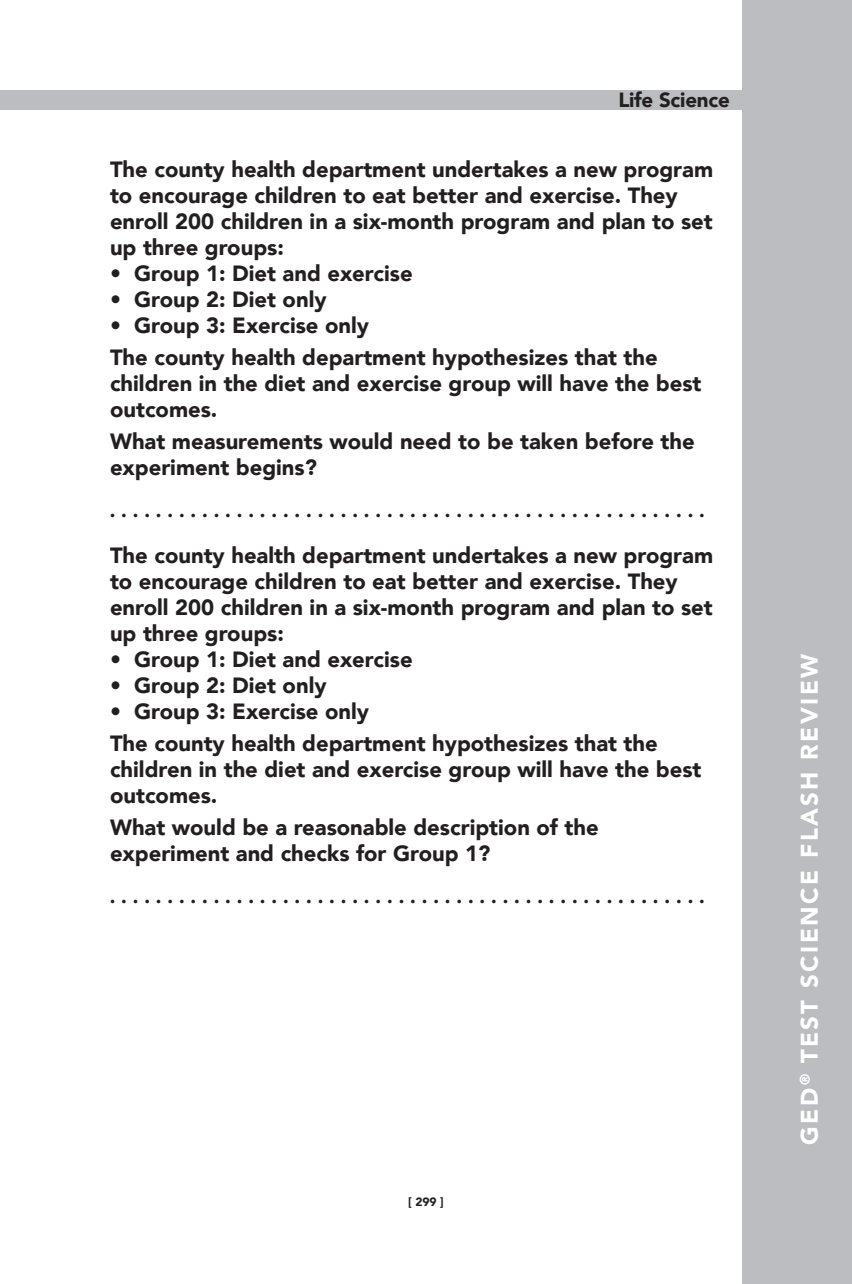
<style>
.page{position:relative;width:852px;height:1284px;background:#fff}
.page>*{position:absolute;margin:0;border:0;box-sizing:border-box;transform-origin:0 0}
.t1{font:900 24px "Avenir";letter-spacing:.1em;color:#fff}
.t2{font:900 22px/26px "Avenir";color:#231f20}
.t3{font:900 20.4px "Avenir";letter-spacing:-.01em;color:#231f20}
.t4{font:900 12px "Avenir";color:#231f20}
.t5{font:900 10px "Avenir";color:#231f20}
</style>
<div class="page">
<div style="left:0;top:90px;width:762px;height:19px;background:#bcbdc0"></div>
<div style="left:742px;top:0;width:110px;height:1284px;background:#bcbdc0"></div>
<p class="t3" style="left:618px;top:83px;width:113px">Life Science</p>
<p class="t2" style="left:110px;top:156px;width:605px">The county health department undertakes a new program to encourage children to eat better and exercise. They enroll 200 children in a six-month program and plan to set up three groups:</p>
<p class="t2" style="left:110px;top:260px;width:304px">• Group 1: Diet and exercise</p>
<p class="t2" style="left:110px;top:286px;width:218px">• Group 2: Diet only</p>
<p class="t2" style="left:110px;top:312px;width:261px">• Group 3: Exercise only</p>
<p class="t2" style="left:110px;top:344px;width:593px">The county health department hypothesizes that the children in the diet and exercise group will have the best outcomes.</p>
<p class="t2" style="left:110px;top:428px;width:586px">What measurements would need to be taken before the experiment begins?</p>
<p class="t5" style="left:110px;top:507px;width:596px">• • • • • • • • • • • • • • • • • • • • • • • • • • • • • • • • • • • • • • • • • • • • • • • • • • • •</p>
<p class="t2" style="left:110px;top:542px;width:605px">The county health department undertakes a new program to encourage children to eat better and exercise. They enroll 200 children in a six-month program and plan to set up three groups:</p>
<p class="t2" style="left:110px;top:646px;width:304px">• Group 1: Diet and exercise</p>
<p class="t2" style="left:110px;top:672px;width:218px">• Group 2: Diet only</p>
<p class="t2" style="left:110px;top:698px;width:261px">• Group 3: Exercise only</p>
<p class="t2" style="left:110px;top:730px;width:593px">The county health department hypothesizes that the children in the diet and exercise group will have the best outcomes.</p>
<p class="t2" style="left:110px;top:814px;width:490px">What would be a reasonable description of the experiment and checks for Group 1?</p>
<p class="t5" style="left:110px;top:893px;width:596px">• • • • • • • • • • • • • • • • • • • • • • • • • • • • • • • • • • • • • • • • • • • • • • • • • • • •</p>
<p class="t4" style="left:408px;top:1192px;width:37px">[ 299 ]</p>
<p class="t1" style="left:789px;top:1145px;width:492px;rotate:-90deg">GED<sup>®</sup> TEST SCIENCE FLASH REVIEW</p>
</div>
